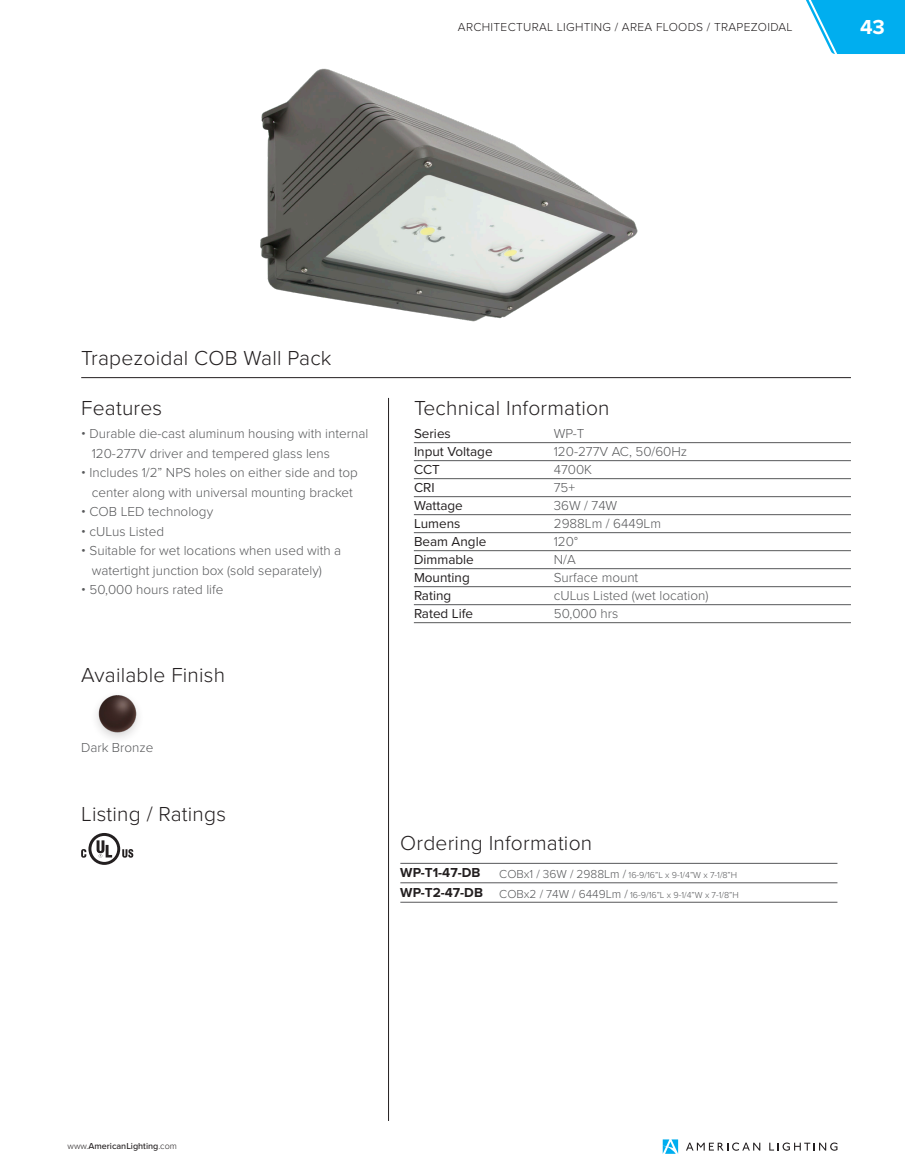
<style>
.page{position:relative;width:905px;height:1175px;background:#fff}
.page>*{position:absolute;margin:0;border:0;box-sizing:border-box;transform-origin:0 0}
.t1{font:300 21px "Proxima Nova";letter-spacing:.01em;color:#231f20}
.t2{font:700 21px "Proxima Nova";color:#fff}
.t3{font:300 13.5px/19.5px "Proxima Nova";color:#57585a;text-align:center}
.t4{font:13.5px "Proxima Nova";color:#231f20}
.t5{font:700 13.5px "Proxima Nova";color:#231f20}
.t6{font:300 12px "Proxima Nova";letter-spacing:.025em;color:#231f20}
.t7{font:300 9px "Proxima Nova";color:#57585a}
.t8{font:500 9px "Proxima Nova";color:#231f20}
.s1{font-size:12px}
.s2{font-weight:300}
</style>
<div class="page">
<svg style="left:662px;top:1139px;width:16px;height:14px"></svg>
<svg style="left:686px;top:1142px;width:74px;height:8px"></svg>
<svg style="left:769px;top:1142px;width:68px;height:8px"></svg>
<svg style="left:806px;top:0;width:98px;height:54px;background:#27baf1"></svg>
<img style="left:260px;top:68px;width:378px;height:254px">
<hr style="left:81px;top:377px;width:769px;height:1px;background:#231f20">
<hr style="left:388px;top:398px;width:1px;height:722px;background:#231f20">
<hr style="left:414px;top:442px;width:436px;height:1px;background:#57585a">
<hr style="left:414px;top:514px;width:436px;height:1px;background:#57585a">
<hr style="left:414px;top:460px;width:436px;height:1px;background:#57585a">
<hr style="left:414px;top:532px;width:436px;height:1px;background:#57585a">
<hr style="left:414px;top:478px;width:436px;height:1px;background:#57585a">
<hr style="left:414px;top:550px;width:436px;height:1px;background:#57585a">
<hr style="left:414px;top:586px;width:436px;height:1px;background:#57585a">
<hr style="left:414px;top:604px;width:436px;height:1px;background:#57585a">
<hr style="left:414px;top:622px;width:436px;height:1px;background:#57585a">
<hr style="left:414px;top:496px;width:436px;height:1px;background:#57585a">
<hr style="left:414px;top:568px;width:436px;height:1px;background:#57585a">
<svg style="left:81px;top:833px;width:52px;height:32px"></svg>
<div style="left:90px;top:690px;width:55px;height:55px;background:#231f20;opacity:.2"></div>
<img style="left:98px;top:695px;width:38px;height:37px">
<hr style="left:400px;top:863px;width:437px;height:1px;background:#57585a">
<hr style="left:400px;top:902px;width:437px;height:1px;background:#57585a">
<hr style="left:400px;top:882px;width:437px;height:1px;background:#57585a">
<p class="t6" style="left:458px;top:18px;width:336px">ARCHITECTURAL LIGHTING / AREA FLOODS / TRAPEZOIDAL</p>
<h1 class="t2" style="left:860px;top:11px;width:26px">43</h1>
<p class="t1" style="left:81px;top:342px;width:252px">Trapezoidal COB Wall Pack</p>
<p class="t1" style="left:81px;top:392px;width:83px">Features</p>
<p class="t3" style="left:81px;top:423px;width:288px">• Durable die-cast aluminum housing with internal</p>
<p class="t3" style="left:92px;top:442px;width:240px">120-277V driver and tempered glass lens</p>
<p class="t3" style="left:81px;top:462px;width:278px">• Includes 1/2” NPS holes on either side and top center along with universal mounting bracket</p>
<p class="t3" style="left:81px;top:501px;width:133px">• COB LED technology</p>
<p class="t3" style="left:81px;top:520px;width:84px">• cULus Listed</p>
<p class="t3" style="left:92px;top:540px;width:251px;text-align:left;text-indent:-10px">• Suitable for wet locations when used with a watertight junction box (sold separately)</p>
<p class="t3" style="left:81px;top:579px;width:144px">• 50,000 hours rated life</p>
<p class="t1" style="left:81px;top:659px;width:145px">Available Finish</p>
<p class="t3" style="left:81px;top:736px;width:74px">Dark Bronze</p>
<p class="t1" style="left:81px;top:798px;width:146px">Listing / Ratings</p>
<p class="t1" style="left:414px;top:392px;width:197px">Technical Information</p>
<p class="t4" style="left:414px;top:423px;width:38px">Series</p>
<p class="t4" style="left:414px;top:441px;width:80px">Input Voltage</p>
<p class="t4" style="left:414px;top:459px;width:27px">CCT</p>
<p class="t4" style="left:414px;top:477px;width:22px">CRI</p>
<p class="t4" style="left:414px;top:495px;width:50px">Wattage</p>
<p class="t4" style="left:414px;top:513px;width:48px">Lumens</p>
<p class="t4" style="left:414px;top:531px;width:74px">Beam Angle</p>
<p class="t4" style="left:414px;top:549px;width:61px">Dimmable</p>
<p class="t4" style="left:414px;top:567px;width:57px">Mounting</p>
<p class="t4" style="left:414px;top:585px;width:39px">Rating</p>
<p class="t4" style="left:414px;top:603px;width:61px">Rated Life</p>
<p class="t3" style="left:554px;top:423px;width:32px">WP-T</p>
<p class="t3" style="left:554px;top:441px;width:135px">120-277V AC, 50/60Hz</p>
<p class="t3" style="left:554px;top:459px;width:40px">4700K</p>
<p class="t3" style="left:554px;top:477px;width:23px">75+</p>
<p class="t3" style="left:554px;top:495px;width:65px">36W / 74W</p>
<p class="t3" style="left:554px;top:513px;width:109px">2988Lm / 6449Lm</p>
<p class="t3" style="left:554px;top:531px;width:26px">120°</p>
<p class="t3" style="left:554px;top:549px;width:23px">N/A</p>
<p class="t3" style="left:554px;top:567px;width:86px">Surface mount</p>
<p class="t3" style="left:554px;top:585px;width:156px">cULus Listed (wet location)</p>
<p class="t3" style="left:554px;top:603px;width:66px">50,000 hrs</p>
<p class="t1" style="left:400px;top:827px;width:193px">Ordering Information</p>
<p class="t5" style="left:400px;top:862px;width:82px">WP-T1-47-DB</p>
<p class="t5" style="left:400px;top:882px;width:84px">WP-T2-47-DB</p>
<p class="t7" style="left:499px;top:868px;width:239px"><span class="s1">COBx1 / 36W / 2988Lm /</span> 16-9/16”L x 9-1/4”W x 7-1/8”H</p>
<p class="t7" style="left:499px;top:888px;width:241px"><span class="s1">COBx2 / 74W / 6449Lm /</span> 16-9/16”L x 9-1/4”W x 7-1/8”H</p>
<p class="t8" style="left:68px;top:1139px;width:111px"><span class="s2">www.</span>AmericanLighting<span class="s2">.com</span></p>
</div>
